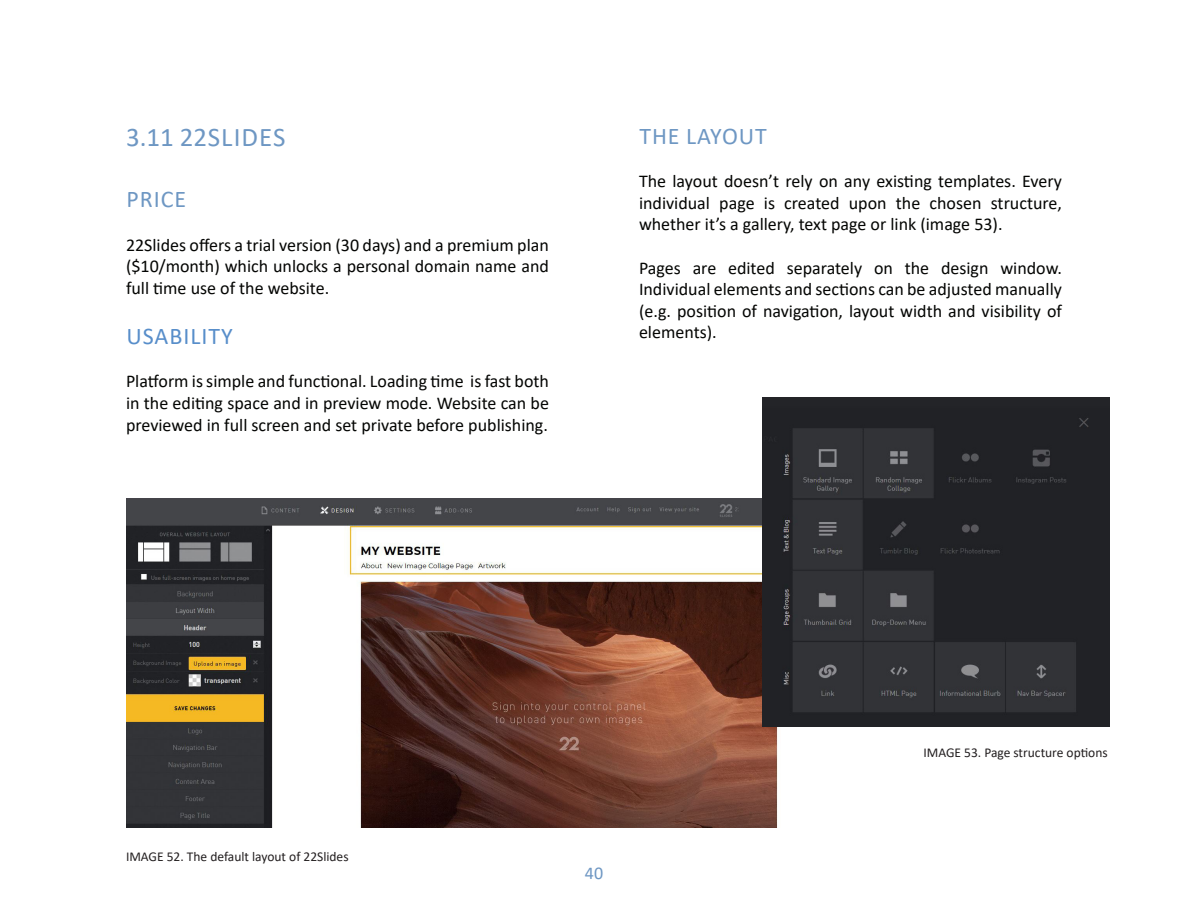
<style>
.page{position:relative;width:1188px;height:918px;background:#fff}
.page>*{position:absolute;margin:0;border:0;box-sizing:border-box;transform-origin:0 0}
.miniotsikot{font:27px "Calibri";letter-spacing:.035em;color:#6e97c3}
.MINIALAOTSIKOT{font:24px "Calibri";letter-spacing:.04em;color:#6e97c3}
.MINIALAOTSIKOT-2{font:24px "Calibri";letter-spacing:.04em;color:#588eca}
.text{font:18px/21.6px "Calibri";color:#040503;text-align:justify}
.t1{font:18px "Calibri";color:#6e97c3}
.kuvalinkit{font:13.5px "Calibri";color:#231f20}
</style>
<div class="page">
<img style="left:126px;top:498px;width:652px;height:330px">
<img style="left:762px;top:397px;width:348px;height:330px">
<p class="miniotsikot" style="left:126px;top:119px;width:161px">3.11 22SLIDES</p>
<p class="MINIALAOTSIKOT" style="left:126px;top:183px;width:61px">PRICE</p>
<p class="text" style="left:126px;top:233px;width:424px">22Slides offers a trial version (30 days) and a premium plan ($10/month) which unlocks a personal domain name and full time use of the website.</p>
<p class="MINIALAOTSIKOT-2" style="left:126px;top:320px;width:108px">USABILITY</p>
<p class="text" style="left:126px;top:370px;width:425px">Platform is simple and functional. Loading time is fast both in the editing space and in preview mode. Website can be previewed in full screen and set private before publishing.</p>
<p class="MINIALAOTSIKOT" style="left:639px;top:119px;width:129px">THE LAYOUT</p>
<p class="text" style="left:639px;top:170px;width:425px">The layout doesn’t rely on any existing templates. Every individual page is created upon the chosen structure, whether it’s a gallery, text page or link (image 53).</p>
<p class="text" style="left:639px;top:256px;width:424px">Pages are edited separately on the design window.<br>Individual elements and sections can be adjusted manually (e.g. position of navigation, layout width and visibility of elements).</p>
<p class="kuvalinkit" style="left:126px;top:847px;width:224px">IMAGE 52. The default layout of 22Slides</p>
<p class="t1" style="left:585px;top:861px;width:20px">40</p>
<p class="kuvalinkit" style="left:923px;top:743px;width:186px">IMAGE 53. Page structure options</p>
</div>
